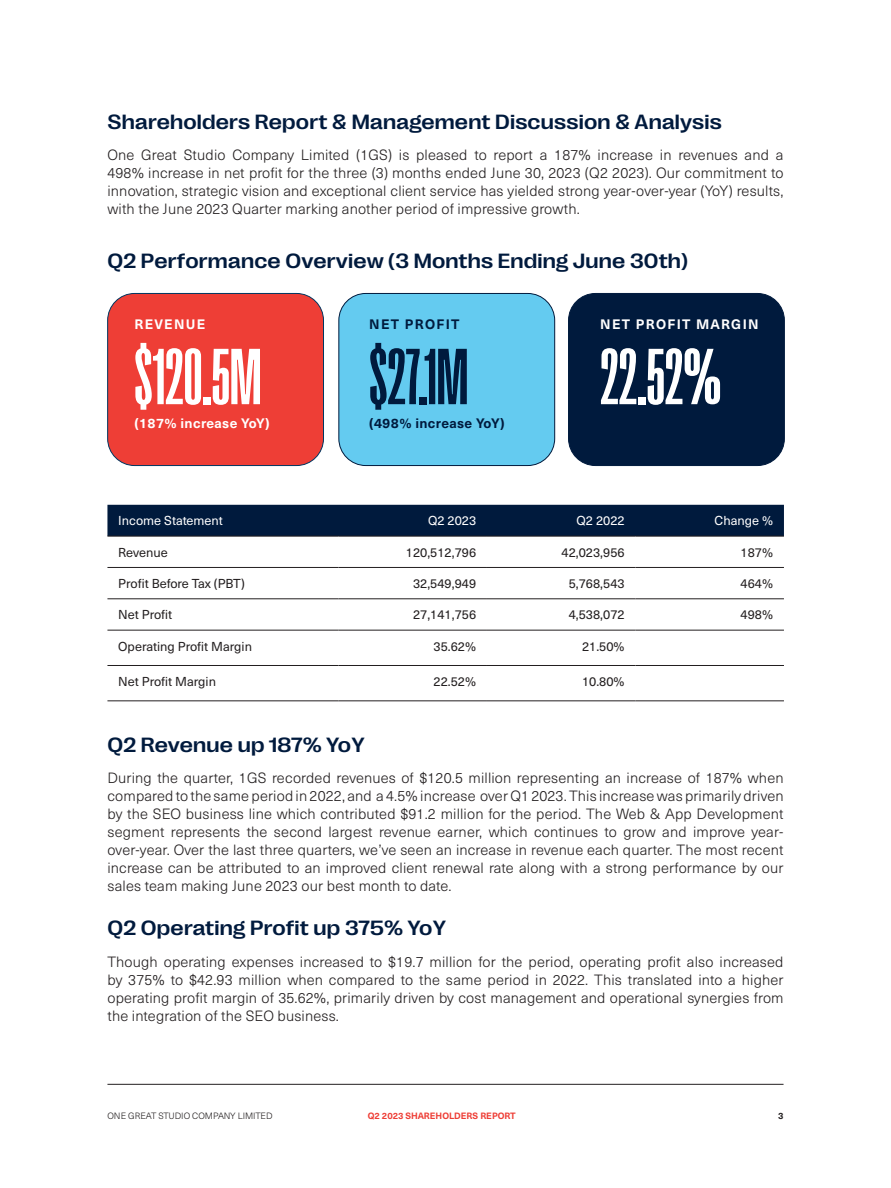
<style>
.page{position:relative;width:891px;height:1188px;background:#fff}
.page>*{position:absolute;margin:0;border:0;box-sizing:border-box;transform-origin:0 0}
.t1{font:700 81px "Right Grotesk Tall";color:#fff}
.t2{font:700 81px "Right Grotesk Tall";color:#001a3d}
.t3{font:500 expanded 21px "Right Grotesk";letter-spacing:.01em;color:#001a3d}
.t4{font:300 14.7px/18px "Neue Haas Unica W1 G";letter-spacing:.01em;color:#231f20;text-align:justify}
.t5{font:700 13.5px "Neue Haas Unica W1 G";letter-spacing:.085em;color:#fff}
.t6{font:700 13.5px "Neue Haas Unica W1 G";letter-spacing:.025em;color:#fff}
.t7{font:700 13.5px "Neue Haas Unica W1 G";letter-spacing:.025em;color:#001a3d}
.t8{font:700 13.5px "Neue Haas Unica W1 G";letter-spacing:.1em;color:#001a3d}
.t9{font:12.75px "Neue Haas Unica W1 G";color:#231f20}
.t10{font:12.75px "Neue Haas Unica W1 G";color:#fff}
.t11{font:300 9px "Neue Haas Unica W1 G";color:#231f20}
.t12{font:700 9px "Neue Haas Unica W1 G";color:#ee3e36}
.t13{font:700 9px "Neue Haas Unica W1 G";color:#231f20}
</style>
<div class="page">
<hr style="left:107px;top:1084px;width:677px;height:1px;background:#231f20">
<div style="left:107px;top:505px;width:677px;height:31px;background:#001a3d"></div>
<hr style="left:107px;top:536px;width:231px;height:1px;background:#231f20">
<hr style="left:338px;top:536px;width:149px;height:1px;background:#231f20">
<hr style="left:487px;top:536px;width:148px;height:1px;background:#231f20">
<hr style="left:635px;top:536px;width:149px;height:1px;background:#231f20">
<hr style="left:107px;top:567px;width:231px;height:1px;background:#231f20">
<hr style="left:338px;top:567px;width:149px;height:1px;background:#231f20">
<hr style="left:487px;top:567px;width:148px;height:1px;background:#231f20">
<hr style="left:635px;top:567px;width:149px;height:1px;background:#231f20">
<hr style="left:107px;top:598px;width:231px;height:1px;background:#231f20">
<hr style="left:338px;top:598px;width:149px;height:1px;background:#231f20">
<hr style="left:487px;top:598px;width:148px;height:1px;background:#231f20">
<hr style="left:635px;top:598px;width:149px;height:1px;background:#231f20">
<hr style="left:107px;top:630px;width:231px;height:1px;background:#231f20">
<hr style="left:338px;top:630px;width:149px;height:1px;background:#231f20">
<hr style="left:487px;top:630px;width:148px;height:1px;background:#231f20">
<hr style="left:635px;top:630px;width:149px;height:1px;background:#231f20">
<hr style="left:107px;top:665px;width:231px;height:1px;background:#231f20">
<hr style="left:338px;top:665px;width:149px;height:1px;background:#231f20">
<hr style="left:487px;top:665px;width:148px;height:1px;background:#231f20">
<hr style="left:635px;top:665px;width:149px;height:1px;background:#231f20">
<hr style="left:107px;top:700px;width:231px;height:1px;background:#231f20">
<hr style="left:338px;top:700px;width:149px;height:1px;background:#231f20">
<hr style="left:487px;top:700px;width:148px;height:1px;background:#231f20">
<hr style="left:635px;top:700px;width:149px;height:1px;background:#231f20">
<div style="left:108px;top:293px;width:216px;height:173px;background:#ee3e36;border-radius:27px"></div>
<div style="left:107px;top:293px;width:217px;height:173px;border:1px solid #003660;border-radius:27px"></div>
<div style="left:339px;top:293px;width:216px;height:173px;background:#64cbf0;border-radius:27px"></div>
<div style="left:338px;top:293px;width:217px;height:173px;border:1px solid #001a3d;border-radius:27px"></div>
<div style="left:569px;top:293px;width:215px;height:173px;background:#001a3d;border-radius:27px"></div>
<div style="left:568px;top:293px;width:217px;height:173px;border:1px solid #001a3d;border-radius:27px"></div>
<p class="t3" style="left:107px;top:110px;width:616px">Shareholders Report &amp; Management Discussion &amp; Analysis</p>
<p class="t4" style="left:107px;top:145px;width:678px">One Great Studio Company Limited (1GS) is pleased to report a 187% increase in revenues and a 498% increase in net profit for the three (3) months ended June 30, 2023 (Q2 2023). Our commitment to innovation, strategic vision and exceptional client service has yielded strong year-over-year (YoY) results, with the June 2023 Quarter marking another period of impressive growth.</p>
<p class="t3" style="left:107px;top:249px;width:582px">Q2 Performance Overview (3 Months Ending June 30th)</p>
<p class="t5" style="left:134px;top:314px;width:73px">REVENUE</p>
<p class="t8" style="left:369px;top:314px;width:92px">NET PROFIT</p>
<p class="t5" style="left:600px;top:314px;width:160px">NET PROFIT MARGIN</p>
<p class="t1" style="left:134px;top:335px;width:128px">$120.5M</p>
<p class="t2" style="left:369px;top:335px;width:100px">$27.1M</p>
<p class="t1" style="left:600px;top:335px;width:123px">22.52%</p>
<p class="t6" style="left:134px;top:412px;width:137px">(187% increase YoY)</p>
<p class="t7" style="left:369px;top:412px;width:137px">(498% increase YoY)</p>
<p class="t10" style="left:118px;top:511px;width:106px">Income Statement</p>
<p class="t10" style="left:428px;top:511px;width:50px">Q2 2023</p>
<p class="t10" style="left:577px;top:511px;width:50px">Q2 2022</p>
<p class="t10" style="left:715px;top:511px;width:60px">Change %</p>
<p class="t9" style="left:118px;top:543px;width:51px">Revenue</p>
<p class="t9" style="left:406px;top:543px;width:72px">120,512,796</p>
<p class="t9" style="left:562px;top:543px;width:65px">42,023,956</p>
<p class="t9" style="left:741px;top:543px;width:34px">187%</p>
<p class="t9" style="left:118px;top:574px;width:128px">Profit Before Tax (PBT)</p>
<p class="t9" style="left:413px;top:574px;width:65px">32,549,949</p>
<p class="t9" style="left:569px;top:574px;width:57px">5,768,543</p>
<p class="t9" style="left:741px;top:574px;width:34px">464%</p>
<p class="t9" style="left:118px;top:605px;width:56px">Net Profit</p>
<p class="t9" style="left:413px;top:605px;width:65px">27,141,756</p>
<p class="t9" style="left:569px;top:605px;width:57px">4,538,072</p>
<p class="t9" style="left:741px;top:605px;width:34px">498%</p>
<p class="t9" style="left:118px;top:637px;width:135px">Operating Profit Margin</p>
<p class="t9" style="left:434px;top:637px;width:44px">35.62%</p>
<p class="t9" style="left:582px;top:637px;width:44px">21.50%</p>
<p class="t9" style="left:118px;top:672px;width:99px">Net Profit Margin</p>
<p class="t9" style="left:434px;top:672px;width:44px">22.52%</p>
<p class="t9" style="left:582px;top:672px;width:44px">10.80%</p>
<p class="t3" style="left:107px;top:733px;width:259px">Q2 Revenue up 187% YoY</p>
<p class="t4" style="left:107px;top:768px;width:678px">During the quarter, 1GS recorded revenues of $120.5 million representing an increase of 187% when compared to the same period in 2022, and a 4.5% increase over Q1 2023. This increase was primarily driven by the SEO business line which contributed $91.2 million for the period. The Web &amp; App Development segment represents the second largest revenue earner, which continues to grow and improve year&shy;over-year. Over the last three quarters, we’ve seen an increase in revenue each quarter. The most recent increase can be attributed to an improved client renewal rate along with a strong performance by our sales team making June 2023 our best month to date.</p>
<p class="t3" style="left:107px;top:917px;width:340px">Q2 Operating Profit up 375% YoY</p>
<p class="t4" style="left:107px;top:952px;width:678px">Though operating expenses increased to $19.7 million for the period, operating profit also increased by 375% to $42.93 million when compared to the same period in 2022. This translated into a higher operating profit margin of 35.62%, primarily driven by cost management and operational synergies from the integration of the SEO business.</p>
<p class="t11" style="left:107px;top:1110px;width:167px">ONE GREAT STUDIO COMPANY LIMITED</p>
<p class="t12" style="left:368px;top:1109px;width:150px">Q2 2023 SHAREHOLDERS REPORT</p>
<p class="t13" style="left:778px;top:1109px;width:7px">3</p>
</div>
